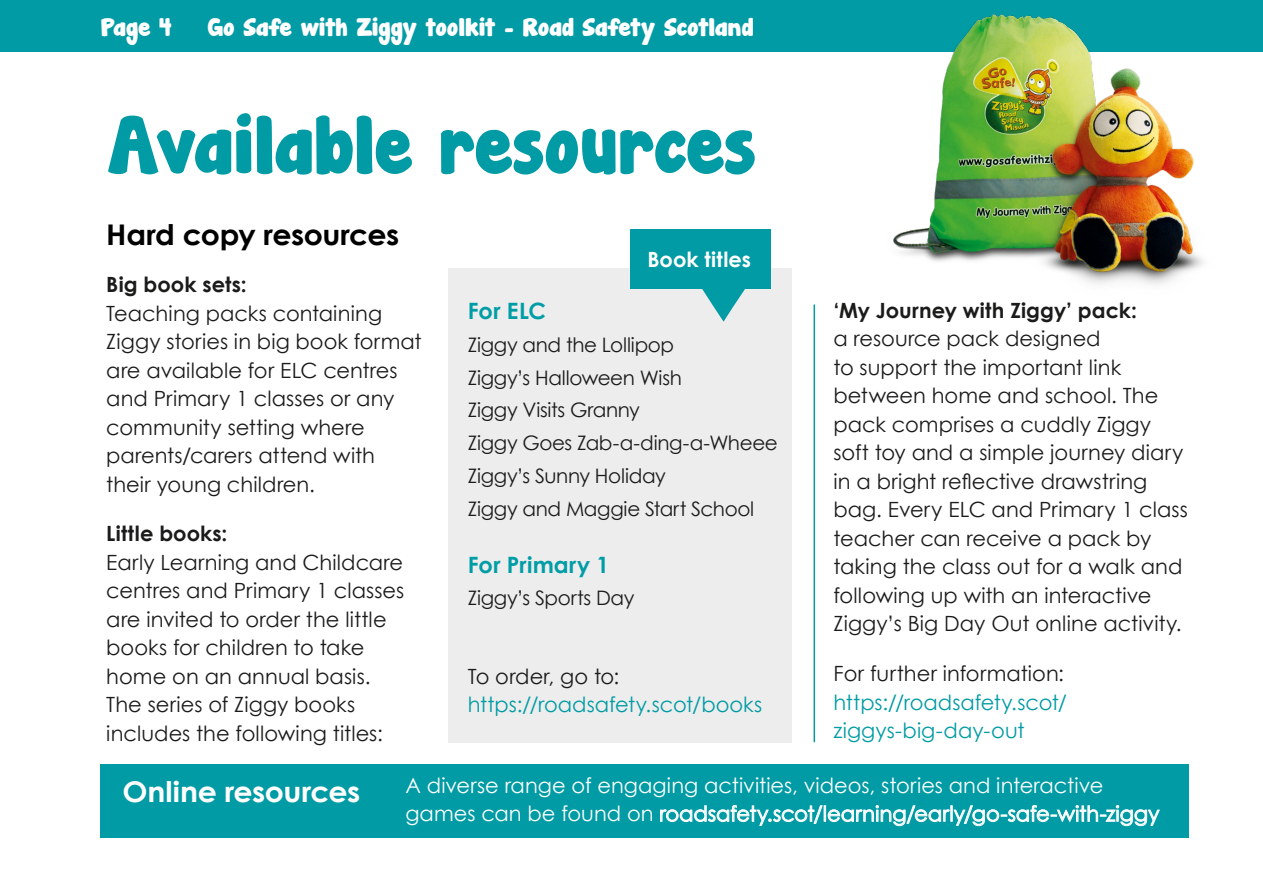
<style>
.page{position:relative;width:1263px;height:893px;background:#fff}
.page>*{position:absolute;margin:0;border:0;box-sizing:border-box;transform-origin:0 0}
.t1{font:73.2px "Janda Manatee Solid";letter-spacing:.01em;color:#009ba4}
.t2{font:700 28.5px "Century Gothic";letter-spacing:-.015em;color:#000;scale:1.05 1}
.t3{font:700 28.5px "Century Gothic";letter-spacing:-.015em;color:#fff;scale:1.05 1}
.t4{font:22.5px "Janda Manatee Solid";color:#fff;scale:1.05 1}
.t5{font:700 22.5px "Century Gothic";letter-spacing:.015em;color:#009da7}
.t6{font:21px/28.5px "Century Gothic";letter-spacing:.005em;color:#1b1b1a}
.t7{font:21px/28.5px "Century Gothic";color:#fff}
.t8{font:21px/28.5px "Century Gothic";color:#009ba4}
.t9{font:700 21px "Century Gothic";letter-spacing:.005em;color:#1b1b1a}
.t10{font:700 21px "Century Gothic";letter-spacing:.005em;color:#fff}
.t11{font:19.95px/32.7px "Century Gothic";letter-spacing:-.015em;color:#1b1b1a}
</style>
<div class="page">
<div style="left:100px;top:764px;width:1088px;height:74px;background:#009ba4"></div>
<div style="left:448px;top:268px;width:344px;height:474px;background:#ededed"></div>
<div style="left:0;top:0;width:1263px;height:51px;background:#009ba4"></div>
<img style="left:867px;top:14px;width:352px;height:270px">
<hr style="left:813px;top:305px;width:2px;height:437px;background:#009ba4">
<svg style="left:702px;top:289px;width:43px;height:33px"></svg>
<div style="left:630px;top:230px;width:141px;height:59px;background:#009ba4"></div>
<p class="t4" style="left:101px;top:12px;width:69px">Page 4</p>
<p class="t4" style="left:207px;top:12px;width:521px">Go Safe with Ziggy toolkit – Road Safety Scotland</p>
<h1 class="t1" style="left:106px;top:93px;width:651px">Available resources</h1>
<h2 class="t2" style="left:106px;top:216px;width:280px">Hard copy resources</h2>
<p class="t9" style="left:106px;top:271px;width:142px">Big book sets:</p>
<p class="t6" style="left:106px;top:298px;width:317px">Teaching packs containing<br>Ziggy stories in big book format are available for ELC centres and Primary 1 classes or any community setting where parents/carers attend with their young children.</p>
<p class="t9" style="left:106px;top:520px;width:123px">Little books:</p>
<p class="t6" style="left:106px;top:548px;width:299px">Early Learning and Childcare centres and Primary 1 classes are invited to order the little books for children to take home on an annual basis.<br>The series of Ziggy books includes the following titles:</p>
<p class="t10" style="left:647px;top:246px;width:105px">Book titles</p>
<p class="t5" style="left:468px;top:297px;width:80px">For ELC</p>
<p class="t11" style="left:468px;top:328px;width:312px">Ziggy and the Lollipop<br>Ziggy’s Halloween Wish<br>Ziggy Visits Granny<br>Ziggy Goes Zab-a-ding-a-Wheee<br>Ziggy’s Sunny Holiday<br>Ziggy and Maggie Start School</p>
<p class="t5" style="left:468px;top:550px;width:143px">For Primary 1</p>
<p class="t11" style="left:468px;top:581px;width:168px">Ziggy’s Sports Day</p>
<p class="t6" style="left:468px;top:661px;width:153px">To order, go to:</p>
<p class="t8" style="left:468px;top:690px;width:296px">https://roadsafety.scot/books</p>
<p class="t9" style="left:833px;top:297px;width:305px">‘My Journey with Ziggy’ pack:</p>
<p class="t6" style="left:833px;top:324px;width:356px">a resource pack designed<br>to support the important link between home and school. The pack comprises a cuddly Ziggy soft toy and a simple journey diary in a bright reflective drawstring bag. Every ELC and Primary 1 class teacher can receive a pack by taking the class out for a walk and following up with an interactive<br>Ziggy’s Big Day Out online activity.</p>
<p class="t6" style="left:833px;top:659px;width:232px">For further information:</p>
<p class="t8" style="left:833px;top:687px;width:235px">https://roadsafety.scot/ ziggys-big-day-out</p>
<h2 class="t3" style="left:122px;top:773px;width:228px">Online resources</h2>
<p class="t7" style="left:405px;top:771px;width:755px">A diverse range of engaging activities, videos, stories and interactive games can be found on roadsafety.scot/learning/early/go-safe-with-ziggy</p>
</div>
